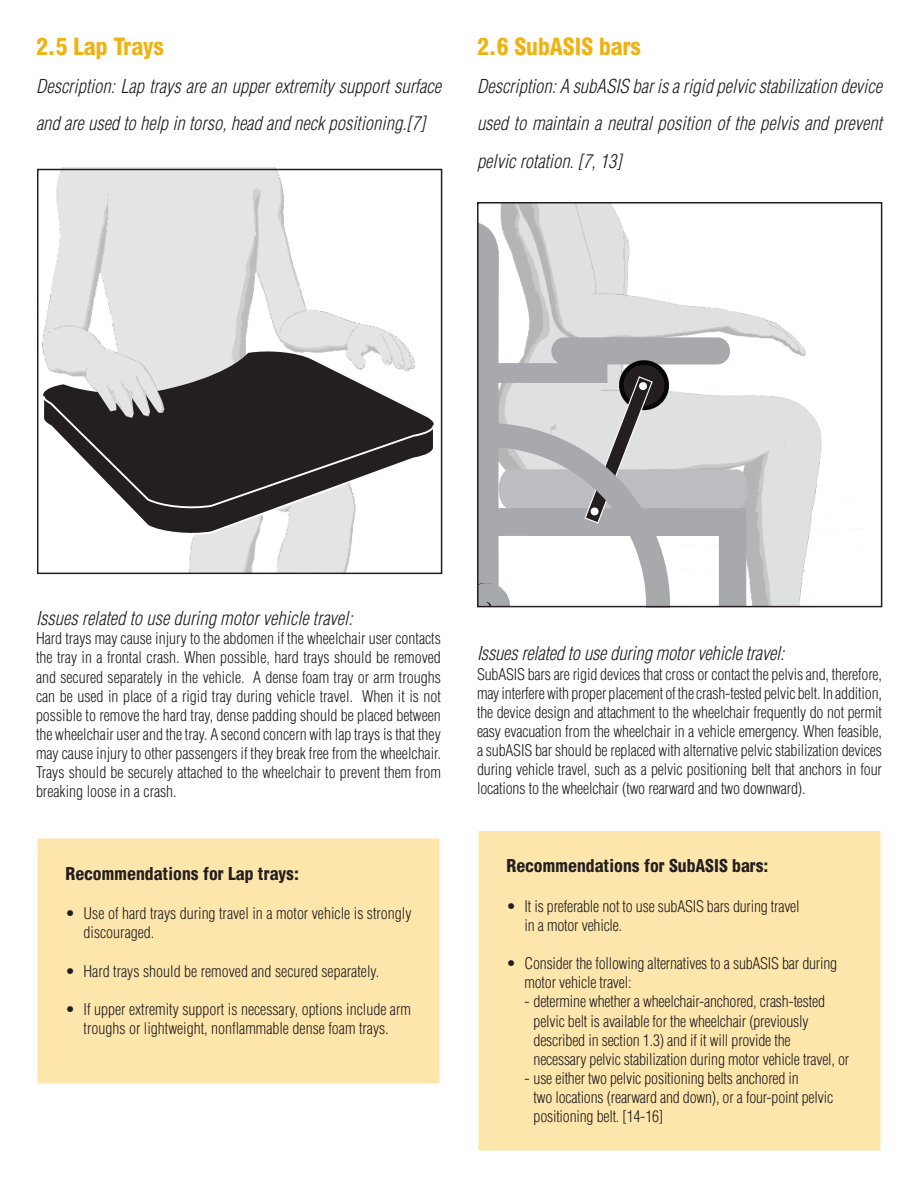
<style>
.page{position:relative;width:918px;height:1188px;background:#fff}
.page>*{position:absolute;margin:0;border:0;box-sizing:border-box;transform-origin:0 0}
.t1{font:23.7px "Helvetica LTMM 600 401";color:#efb211}
.t2{font:italic 300 condensed 18.75px/37.5px "Helvetica";color:#231f20}
.t3{font:17.7px "Helvetica LTMM 600 467";color:#231f20}
.t4{font:300 condensed 15.75px/19.2px "Helvetica";letter-spacing:-.015em;color:#231f20}
.s1{font-family:"Helvetica LTMM 534 1000"}
.s2{font-family:"Helvetica LTMM 667 267"}
.s3{font-family:"Helvetica LTMM 600 600"}
.s4{font-family:"Helvetica LTMM 600 467"}
.s5{font-family:"Helvetica LTMM 667 334"}
.s6{font-family:"Helvetica LTMM 667 201"}
.s7{font-family:"Helvetica LTMM 600 334"}
.s8{font-family:"Helvetica LTMM 534 667"}
.s9{font-family:"Helvetica LTMM 534 800"}
.s10{font-family:"Helvetica LTMM 600 401"}
</style>
<div class="page">
<img style="left:500px;top:205px;width:322px;height:399px">
<svg style="left:480px;top:206px;width:33px;height:205px"></svg>
<div style="left:484px;top:508px;width:262px;height:28px;background:#a8a9ad"></div>
<div style="left:719px;top:522px;width:27px;height:85px;background:#a8a9ad"></div>
<div style="left:487px;top:363px;width:120px;height:20px;background:#a8a9ad"></div>
<div style="left:553px;top:339px;width:175px;height:24px;background:#a8a9ad;border-radius:12px"></div>
<div style="left:551px;top:337px;width:179px;height:28px;border:3px solid #a8a9ad;border-radius:12px"></div>
<svg style="left:499px;top:360px;width:249px;height:164px"></svg>
<svg style="left:477px;top:411px;width:205px;height:197px"></svg>
<div style="left:477px;top:202px;width:405px;height:405px;border:2px solid #231f20"></div>
<img style="left:37px;top:168px;width:381px;height:181px">
<svg style="left:43px;top:349px;width:373px;height:33px;fill:#e4e4e4"></svg>
<svg style="left:41px;top:382px;width:395px;height:193px"></svg>
<div style="left:37px;top:169px;width:405px;height:405px;border:2px solid #211e1e"></div>
<div style="left:37px;top:838px;width:403px;height:246px;background:#fde6ac"></div>
<div style="left:36px;top:837px;width:405px;height:248px;border:2px solid #fff"></div>
<div style="left:478px;top:830px;width:403px;height:321px;background:#fde6ac"></div>
<div style="left:477px;top:830px;width:405px;height:322px;border:2px solid #fff"></div>
<h1 class="t1" style="left:36px;top:32px;width:130px">2<span class="s1">.</span>5 <span class="s2">L</span><span class="s3">a</span><span class="s4">p</span> <span class="s5">T</span><span class="s6">r</span><span class="s3">a</span>ys</h1>
<p class="t2" style="left:36px;top:67px;width:407px">Description: Lap trays are an upper extremity support surface and are used to help in torso, head and neck positioning.[7]</p>
<h1 class="t1" style="left:477px;top:32px;width:166px">2<span class="s1">.</span>6 <span class="s2">S</span><span class="s4">ub</span>A<span class="s2">S</span>I<span class="s2">S</span> <span class="s4">b</span><span class="s3">a</span><span class="s6">r</span>s</h1>
<p class="t2" style="left:477px;top:67px;width:407px;text-align:justify">Description: A subASIS bar is a rigid pelvic stabilization device used to maintain a neutral position of the pelvis and prevent pelvic rotation. [7, 13]</p>
<p class="t2" style="left:36px;top:599px;width:318px">Issues related to use during motor vehicle travel:</p>
<p class="t4" style="left:36px;top:629px;width:407px;text-align:justify">Hard trays may cause injury to the abdomen if the wheelchair user contacts the tray in a frontal crash. When possible, hard trays should be removed and secured separately in the vehicle. A dense foam tray or arm troughs can be used in place of a rigid tray during vehicle travel. When it is not possible to remove the hard tray, dense padding should be placed between the wheelchair user and the tray. A second concern with lap trays is that they may cause injury to other passengers if they break free from the wheelchair.<br>Trays should be securely attached to the wheelchair to prevent them from breaking loose in a crash.</p>
<p class="t3" style="left:66px;top:862px;width:235px"><span class="s5">R</span><span class="s3">ec</span>o<span class="s7">mm</span><span class="s3">e</span>nd<span class="s3">a</span><span class="s8">t</span><span class="s9">i</span>on<span class="s10">s</span> <span class="s1">f</span>o<span class="s6">r</span> <span class="s2">L</span><span class="s3">a</span>p <span class="s8">t</span><span class="s6">r</span><span class="s3">a</span><span class="s10">ys</span><span class="s9">:</span></p>
<p class="t4" style="left:84px;top:904px;width:330px;text-indent:-18px">• Use of hard trays during travel in a motor vehicle is strongly discouraged.</p>
<p class="t4" style="left:66px;top:961px;width:315px">• Hard trays should be removed and secured separately.</p>
<p class="t4" style="left:66px;top:1000px;width:347px;text-align:center">• If upper extremity support is necessary, options include arm troughs or lightweight, nonflammable dense foam trays.</p>
<p class="t2" style="left:477px;top:635px;width:309px">Issues related to use during motor vehicle travel:</p>
<p class="t4" style="left:477px;top:664px;width:407px;text-align:justify">SubASIS bars are rigid devices that cross or contact the pelvis and, therefore, may interfere with proper placement of the crash-tested pelvic belt. In addition, the device design and attachment to the wheelchair frequently do not permit easy evacuation from the wheelchair in a vehicle emergency. When feasible, a subASIS bar should be replaced with alternative pelvic stabilization devices during vehicle travel, such as a pelvic positioning belt that anchors in four locations to the wheelchair (two rearward and two downward).</p>
<p class="t3" style="left:507px;top:855px;width:263px"><span class="s5">R</span><span class="s3">ec</span>o<span class="s7">mm</span><span class="s3">e</span>nd<span class="s3">a</span><span class="s8">t</span><span class="s9">i</span>on<span class="s10">s</span> <span class="s1">f</span>o<span class="s6">r</span> <span class="s2">S</span>ub<span class="s10">A</span><span class="s2">S</span><span class="s10">I</span><span class="s2">S</span> b<span class="s3">a</span><span class="s6">r</span><span class="s10">s</span><span class="s9">:</span></p>
<p class="t4" style="left:525px;top:896px;width:277px;text-indent:-18px">• It is preferable not to use subASIS bars during travel in a motor vehicle.</p>
<p class="t4" style="left:525px;top:954px;width:314px;text-indent:-18px">• Consider the following alternatives to a subASIS bar during motor vehicle travel:</p>
<p class="t4" style="left:534px;top:992px;width:317px;text-indent:-9px">- determine whether a wheelchair-anchored, crash-tested pelvic belt is available for the wheelchair (previously described in section 1.3) and if it will provide the<br>necessary pelvic stabilization during motor vehicle travel, or</p>
<p class="t4" style="left:534px;top:1069px;width:301px;text-indent:-9px">- use either two pelvic positioning belts anchored in<br>two locations (rearward and down), or a four-point pelvic positioning belt. [14-16]</p>
</div>
